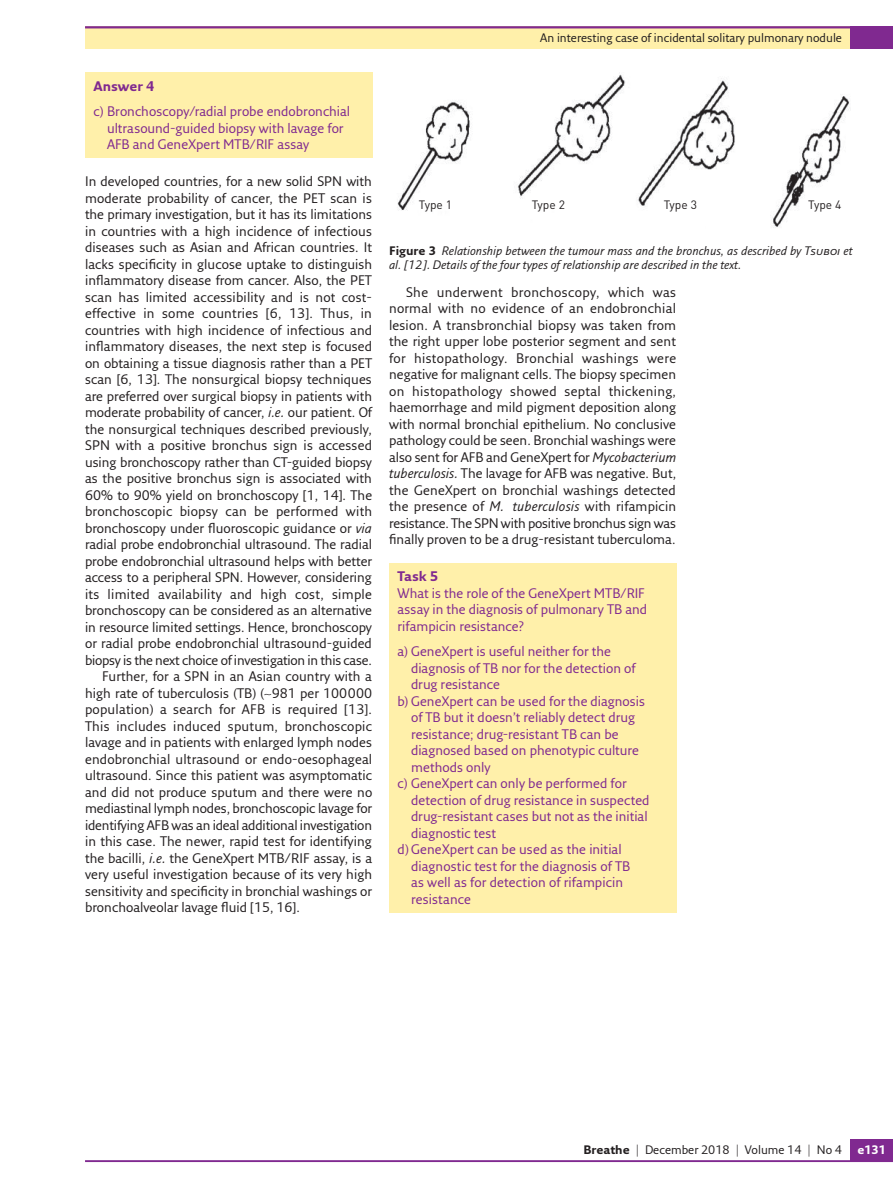
<style>
.page{position:relative;width:893px;height:1191px;background:#fff}
.page>*{position:absolute;margin:0;border:0;box-sizing:border-box;transform-origin:0 0}
.t1{font:13.5px/16.5px "Fresco Sans Pro";color:#231f20;text-align:justify}
.t2{font:13.5px/16.5px "Fresco Sans Pro";letter-spacing:.005em;color:#802990}
.t3{font:13.5px "Fresco Sans Pro";letter-spacing:-.02em;color:#231f20}
.t4{font:13.5px "Fresco Sans Pro";letter-spacing:.02em;color:#231f20}
.t5{font:700 13.5px "Fresco Sans Pro";letter-spacing:.005em;color:#802990}
.t6{font:italic 12px/13.5px "Fresco Sans Pro";color:#231f20}
.t7{font:12px "Fresco Sans Pro";color:#231f20}
.t8{font:12px "DIN Pro";color:#231f20}
.t9{font:700 12px "Fresco Sans Pro";color:#fff}
.s1{font-style:italic}
.s2{font-weight:700;font-style:normal}
.s3{font-weight:700}
</style>
<div class="page">
<hr style="left:85px;top:1160px;width:808px;height:2px;background:#802990">
<div style="left:850px;top:1138px;width:43px;height:23px;background:#802990"></div>
<div style="left:85px;top:26px;width:808px;height:23px;background:#fff0aa"></div>
<hr style="left:85px;top:26px;width:808px;height:2px;background:#802990">
<div style="left:850px;top:26px;width:43px;height:23px;background:#802990"></div>
<div style="left:85px;top:72px;width:287px;height:86px;background:#fff0aa"></div>
<div style="left:389px;top:562px;width:287px;height:350px;background:#fff0aa"></div>
<img style="left:397px;top:74px;width:453px;height:154px">
<p class="t5" style="left:94px;top:78px;width:62px">Answer 4</p>
<p class="t2" style="left:107px;top:103px;width:245px;text-indent:-13px">c) Bronchoscopy/radial probe endobronchial ultrasound-guided biopsy with lavage for<br>AFB and GeneXpert MTB/RIF assay</p>
<p class="t1" style="left:85px;top:173px;width:288px">In developed countries, for a new solid SPN with</p>
<p class="t1" style="left:85px;top:189px;width:288px">moderate probability of cancer, the PET scan is</p>
<p class="t1" style="left:85px;top:206px;width:288px">the primary investigation, but it has its limitations</p>
<p class="t1" style="left:85px;top:222px;width:289px">in countries with a high incidence of infectious</p>
<p class="t1" style="left:85px;top:239px;width:288px">diseases such as Asian and African countries. It</p>
<p class="t1" style="left:85px;top:255px;width:289px">lacks specificity in glucose uptake to distinguish</p>
<p class="t1" style="left:85px;top:272px;width:288px">inflammatory disease from cancer. Also, the PET</p>
<p class="t1" style="left:85px;top:288px;width:288px">scan has limited accessibility and is not cost-</p>
<p class="t1" style="left:85px;top:305px;width:288px">effective in some countries [6, 13]. Thus, in</p>
<p class="t1" style="left:85px;top:321px;width:289px">countries with high incidence of infectious and</p>
<p class="t1" style="left:85px;top:338px;width:289px">inflammatory diseases, the next step is focused</p>
<p class="t1" style="left:85px;top:354px;width:289px">on obtaining a tissue diagnosis rather than a PET</p>
<p class="t1" style="left:85px;top:371px;width:288px">scan [6, 13]. The nonsurgical biopsy techniques</p>
<p class="t1" style="left:85px;top:387px;width:289px">are preferred over surgical biopsy in patients with</p>
<p class="t1" style="left:85px;top:404px;width:288px">moderate probability of cancer, <span class="s1">i.e.</span> our patient. Of</p>
<p class="t1" style="left:85px;top:420px;width:288px">the nonsurgical techniques described previously,</p>
<p class="t1" style="left:85px;top:437px;width:288px">SPN with a positive bronchus sign is accessed</p>
<p class="t1" style="left:85px;top:453px;width:289px">using bronchoscopy rather than CT-guided biopsy</p>
<p class="t1" style="left:85px;top:470px;width:288px">as the positive bronchus sign is associated with</p>
<p class="t1" style="left:85px;top:486px;width:289px">60% to 90% yield on bronchoscopy [1, 14]. The</p>
<p class="t1" style="left:85px;top:503px;width:289px">bronchoscopic biopsy can be performed with</p>
<p class="t1" style="left:85px;top:519px;width:288px">bronchoscopy under fluoroscopic guidance or <span class="s1">via</span></p>
<p class="t1" style="left:85px;top:536px;width:289px">radial probe endobronchial ultrasound. The radial</p>
<p class="t1" style="left:85px;top:552px;width:288px">probe endobronchial ultrasound helps with better</p>
<p class="t1" style="left:85px;top:569px;width:288px">access to a peripheral SPN. However, considering</p>
<p class="t4" style="left:85px;top:585px;width:288px">its limited availability and high cost, simple</p>
<p class="t1" style="left:85px;top:602px;width:289px">bronchoscopy can be considered as an alternative</p>
<p class="t1" style="left:85px;top:618px;width:289px">in resource limited settings. Hence, bronchoscopy</p>
<p class="t1" style="left:85px;top:635px;width:288px">or radial probe endobronchial ultrasound-guided</p>
<p class="t3" style="left:85px;top:651px;width:288px">biopsy is the next choice of investigation in this case.</p>
<p class="t1" style="left:102px;top:668px;width:271px">Further, for a SPN in an Asian country with a</p>
<p class="t1" style="left:85px;top:684px;width:289px">high rate of tuberculosis (TB) (∼981 per 100000</p>
<p class="t1" style="left:85px;top:701px;width:289px">population) a search for AFB is required [13].</p>
<p class="t1" style="left:85px;top:717px;width:289px">This includes induced sputum, bronchoscopic</p>
<p class="t1" style="left:85px;top:734px;width:289px">lavage and in patients with enlarged lymph nodes</p>
<p class="t1" style="left:85px;top:750px;width:289px">endobronchial ultrasound or endo-oesophageal</p>
<p class="t1" style="left:85px;top:767px;width:289px">ultrasound. Since this patient was asymptomatic</p>
<p class="t1" style="left:85px;top:783px;width:289px">and did not produce sputum and there were no</p>
<p class="t1" style="left:85px;top:800px;width:289px">mediastinal lymph nodes, bronchoscopic lavage for</p>
<p class="t1" style="left:85px;top:816px;width:289px">identifying AFB was an ideal additional investigation</p>
<p class="t1" style="left:85px;top:833px;width:288px">in this case. The newer, rapid test for identifying</p>
<p class="t1" style="left:85px;top:849px;width:289px">the bacilli, <span class="s1">i.e.</span> the GeneXpert MTB/RIF assay, is a</p>
<p class="t1" style="left:85px;top:866px;width:289px">very useful investigation because of its very high</p>
<p class="t1" style="left:85px;top:882px;width:289px">sensitivity and specificity in bronchial washings or</p>
<p class="t1" style="left:85px;top:899px;width:216px">bronchoalveolar lavage fluid [15, 16].</p>
<p class="t7" style="left:540px;top:30px;width:303px">An interesting case of incidental solitary pulmonary nodule</p>
<p class="t8" style="left:419px;top:197px;width:35px">Type 1</p>
<p class="t8" style="left:532px;top:197px;width:35px">Type 2</p>
<p class="t8" style="left:664px;top:197px;width:35px">Type 3</p>
<p class="t8" style="left:808px;top:197px;width:35px">Type 4</p>
<p class="t6" style="left:389px;top:244px;width:465px"><span class="s2">Figure 3</span> Relationship between the tumour mass and the bronchus, as described by Tsuboi et al. [12]. Details of the four types of relationship are described in the text.</p>
<p class="t1" style="left:389px;top:283px;width:289px;text-indent:17px">She underwent bronchoscopy, which was normal with no evidence of an endobronchial lesion. A transbronchial biopsy was taken from the right upper lobe posterior segment and sent for histopathology. Bronchial washings were negative for malignant cells. The biopsy specimen on histopathology showed septal thickening, haemorrhage and mild pigment deposition along with normal bronchial epithelium. No conclusive pathology could be seen. Bronchial washings were also sent for AFB and GeneXpert for <span class="s1">Mycobacterium tuberculosis.</span> The lavage for AFB was negative. But, the GeneXpert on bronchial washings detected the presence of <span class="s1">M. tuberculosis</span> with rifampicin resistance. The SPN with positive bronchus sign was finally proven to be a drug-resistant tuberculoma.</p>
<p class="t5" style="left:398px;top:568px;width:42px">Task 5</p>
<p class="t2" style="left:398px;top:584px;width:251px">What is the role of the GeneXpert MTB/RIF assay in the diagnosis of pulmonary TB and rifampicin resistance?</p>
<p class="t2" style="left:398px;top:643px;width:215px">a) GeneXpert is useful neither for the</p>
<p class="t2" style="left:411px;top:659px;width:226px">diagnosis of TB nor for the detection of</p>
<p class="t2" style="left:411px;top:676px;width:90px">drug resistance</p>
<p class="t2" style="left:398px;top:692px;width:249px">b) GeneXpert can be used for the diagnosis</p>
<p class="t2" style="left:411px;top:709px;width:225px">of TB but it doesn’t reliably detect drug</p>
<p class="t2" style="left:411px;top:725px;width:209px">resistance; drug-resistant TB can be</p>
<p class="t2" style="left:411px;top:742px;width:230px">diagnosed based on phenotypic culture</p>
<p class="t2" style="left:411px;top:758px;width:81px">methods only</p>
<p class="t2" style="left:398px;top:775px;width:231px">c) GeneXpert can only be performed for</p>
<p class="t2" style="left:411px;top:791px;width:240px">detection of drug resistance in suspected</p>
<p class="t2" style="left:411px;top:808px;width:238px">drug-resistant cases but not as the initial</p>
<p class="t2" style="left:411px;top:824px;width:86px">diagnostic test</p>
<p class="t2" style="left:398px;top:841px;width:226px">d) GeneXpert can be used as the initial</p>
<p class="t2" style="left:411px;top:857px;width:221px">diagnostic test for the diagnosis of TB</p>
<p class="t2" style="left:411px;top:874px;width:213px">as well as for detection of rifampicin</p>
<p class="t2" style="left:411px;top:890px;width:62px">resistance</p>
<p class="t7" style="left:583px;top:1142px;width:260px"><span class="s3">Breathe</span> | December 2018 | Volume 14 | No 4</p>
<p class="t9" style="left:857px;top:1142px;width:30px">e131</p>
</div>
